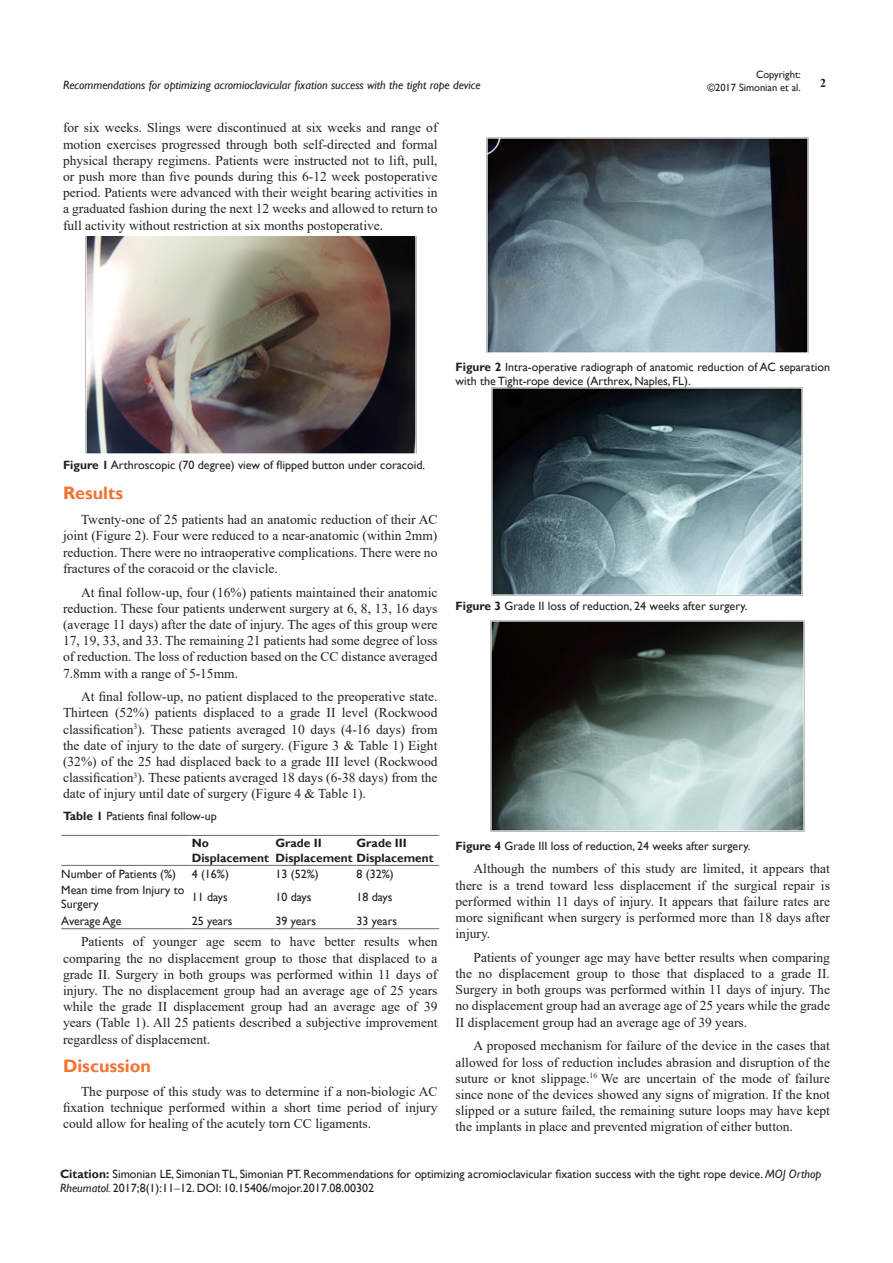
<style>
.page{position:relative;width:893px;height:1263px;background:#fff}
.page>*{position:absolute;margin:0;border:0;box-sizing:border-box;transform-origin:0 0}
.List_Paragraph{font:700 18px "Gill Sans";color:#f37331}
.t1{font:13.5px/16.2px "Times New Roman";color:#231f20;text-align:justify}
.Citation{font:12px/14.4px "Gill Sans";color:#231f20}
.t2{font:italic 12px "Gill Sans";color:#231f20}
.t3{font:700 12px/14.4px "Gill Sans";color:#231f20}
.t4{font:700 12px "Times New Roman";color:#231f20}
.t5{font:10.5px/12.6px "Gill Sans";color:#231f20;text-align:right}
.s1{font-weight:700}
.s2{font-style:italic}
.s3{font-family:"Times New Roman"}
</style>
<div class="page">
<hr style="left:61px;top:835px;width:131px;height:1px;background:#69696c">
<hr style="left:192px;top:835px;width:83px;height:1px;background:#69696c">
<hr style="left:275px;top:835px;width:81px;height:1px;background:#69696c">
<hr style="left:356px;top:835px;width:83px;height:1px;background:#69696c">
<hr style="left:61px;top:865px;width:131px;height:1px;background:#69696c">
<hr style="left:192px;top:865px;width:83px;height:1px;background:#69696c">
<hr style="left:275px;top:865px;width:81px;height:1px;background:#69696c">
<hr style="left:356px;top:865px;width:83px;height:1px;background:#69696c">
<hr style="left:61px;top:928px;width:131px;height:1px;background:#69696c">
<hr style="left:192px;top:928px;width:83px;height:1px;background:#69696c">
<hr style="left:275px;top:928px;width:81px;height:1px;background:#69696c">
<hr style="left:356px;top:928px;width:83px;height:1px;background:#69696c">
<img style="left:85px;top:236px;width:331px;height:218px">
<img style="left:486px;top:137px;width:322px;height:216px">
<img style="left:492px;top:388px;width:311px;height:208px">
<img style="left:490px;top:621px;width:314px;height:210px">
<p class="t5" style="left:707px;top:69px;width:95px">Copyright:<br>©2017 Simonian et al.</p>
<p class="t2" style="left:63px;top:78px;width:419px">Recommendations for optimizing acromioclavicular fixation success with the tight rope device</p>
<p class="t4" style="left:820px;top:75px;width:7px">2</p>
<p class="t1" style="left:63px;top:119px;width:376px">for six weeks. Slings were discontinued at six weeks and range of motion exercises progressed through both self-directed and formal physical therapy regimens. Patients were instructed not to lift, pull, or push more than five pounds during this 6-12 week postoperative period. Patients were advanced with their weight bearing activities in a graduated fashion during the next 12 weeks and allowed to return to full activity without restriction at six months postoperative.</p>
<p class="Citation" style="left:455px;top:360px;width:376px"><span class="s1">Figure 2</span> Intra-operative radiograph of anatomic reduction of AC separation with the Tight-rope device (Arthrex, Naples, FL).</p>
<p class="Citation" style="left:63px;top:458px;width:364px"><span class="s1">Figure 1</span> Arthroscopic (70 degree) view of flipped button under coracoid.</p>
<p class="List_Paragraph" style="left:63px;top:482px;width:62px">Results</p>
<p class="t1" style="left:63px;top:511px;width:376px;text-indent:18px">Twenty-one of 25 patients had an anatomic reduction of their AC joint (Figure 2). Four were reduced to a near-anatomic (within 2mm) reduction. There were no intraoperative complications. There were no fractures of the coracoid or the clavicle.</p>
<p class="t1" style="left:63px;top:583px;width:376px;text-indent:18px">At final follow-up, four (16%) patients maintained their anatomic reduction. These four patients underwent surgery at 6, 8, 13, 16 days (average 11 days) after the date of injury. The ages of this group were 17, 19, 33, and 33. The remaining 21 patients had some degree of loss of reduction. The loss of reduction based on the CC distance averaged 7.8mm with a range of 5-15mm.</p>
<p class="t1" style="left:63px;top:688px;width:376px;text-indent:18px">At final follow-up, no patient displaced to the preoperative state.<br>Thirteen (52%) patients displaced to a grade II level (Rockwood classification<sup>3</sup>). These patients averaged 10 days (4-16 days) from the date of injury to the date of surgery. (Figure 3 &amp; Table 1) Eight (32%) of the 25 had displaced back to a grade III level (Rockwood classification<sup>3</sup>). These patients averaged 18 days (6-38 days) from the date of injury until date of surgery (Figure 4 &amp; Table 1).</p>
<p class="Citation" style="left:63px;top:809px;width:155px"><span class="s1">Table 1</span> Patients final follow-up</p>
<p class="t3" style="left:192px;top:836px;width:79px">No<br>Displacement</p>
<p class="t3" style="left:275px;top:836px;width:160px">Grade II<br>Displacement Displacement</p>
<p class="t3" style="left:356px;top:836px;width:52px">Grade III</p>
<p class="Citation" style="left:61px;top:867px;width:116px">Number of Patients (%)</p>
<p class="Citation" style="left:192px;top:867px;width:39px">4 (16%)</p>
<p class="Citation" style="left:275px;top:867px;width:45px">13 (52%)</p>
<p class="Citation" style="left:356px;top:867px;width:39px">8 (32%)</p>
<p class="Citation" style="left:61px;top:883px;width:125px">Mean time from Injury to<br>Surgery</p>
<p class="Citation" style="left:192px;top:890px;width:37px">11 days</p>
<p class="Citation" style="left:275px;top:890px;width:37px">10 days</p>
<p class="Citation" style="left:356px;top:890px;width:37px">18 days</p>
<p class="Citation" style="left:61px;top:913px;width:62px">Average Age</p>
<p class="Citation" style="left:192px;top:913px;width:42px">25 years</p>
<p class="Citation" style="left:275px;top:913px;width:42px">39 years</p>
<p class="Citation" style="left:356px;top:913px;width:42px">33 years</p>
<p class="t1" style="left:63px;top:933px;width:376px;text-indent:18px">Patients of younger age seem to have better results when comparing the no displacement group to those that displaced to a grade II. Surgery in both groups was performed within 11 days of injury. The no displacement group had an average age of 25 years while the grade II displacement group had an average age of 39 years (Table 1). All 25 patients described a subjective improvement regardless of displacement.</p>
<p class="List_Paragraph" style="left:63px;top:1055px;width:89px">Discussion</p>
<p class="t1" style="left:63px;top:1083px;width:376px;text-indent:18px">The purpose of this study was to determine if a non-biologic AC fixation technique performed within a short time period of injury could allow for healing of the acutely torn CC ligaments.</p>
<p class="Citation" style="left:455px;top:599px;width:293px"><span class="s1">Figure 3</span> Grade II loss of reduction, 24 weeks after surgery.</p>
<p class="Citation" style="left:455px;top:838px;width:296px"><span class="s1">Figure 4</span> Grade III loss of reduction, 24 weeks after surgery.</p>
<p class="t1" style="left:455px;top:860px;width:376px;text-indent:18px">Although the numbers of this study are limited, it appears that there is a trend toward less displacement if the surgical repair is performed within 11 days of injury. It appears that failure rates are more significant when surgery is performed more than 18 days after injury.</p>
<p class="t1" style="left:455px;top:949px;width:376px;text-indent:18px">Patients of younger age may have better results when comparing the no displacement group to those that displaced to a grade II.<br>Surgery in both groups was performed within 11 days of injury. The no displacement group had an average age of 25 years while the grade II displacement group had an average age of 39 years.</p>
<p class="t1" style="left:455px;top:1037px;width:376px;text-indent:18px">A proposed mechanism for failure of the device in the cases that allowed for loss of reduction includes abrasion and disruption of the suture or knot slippage.<sup>16</sup> We are uncertain of the mode of failure since none of the devices showed any signs of migration. If the knot slipped or a suture failed, the remaining suture loops may have kept the implants in place and prevented migration of either button.</p>
<p class="Citation" style="left:60px;top:1167px;width:763px"><span class="s1">Citation:</span> Simonian LE, Simonian TL, Simonian PT. Recommendations for optimizing acromioclavicular fixation success with the tight rope device. <span class="s2">MOJ Orthop<br>Rheumatol.</span> 2017;8(1):11<span class="s3">‒</span>12. DOI: 10.15406/mojor.2017.08.00302</p>
</div>
